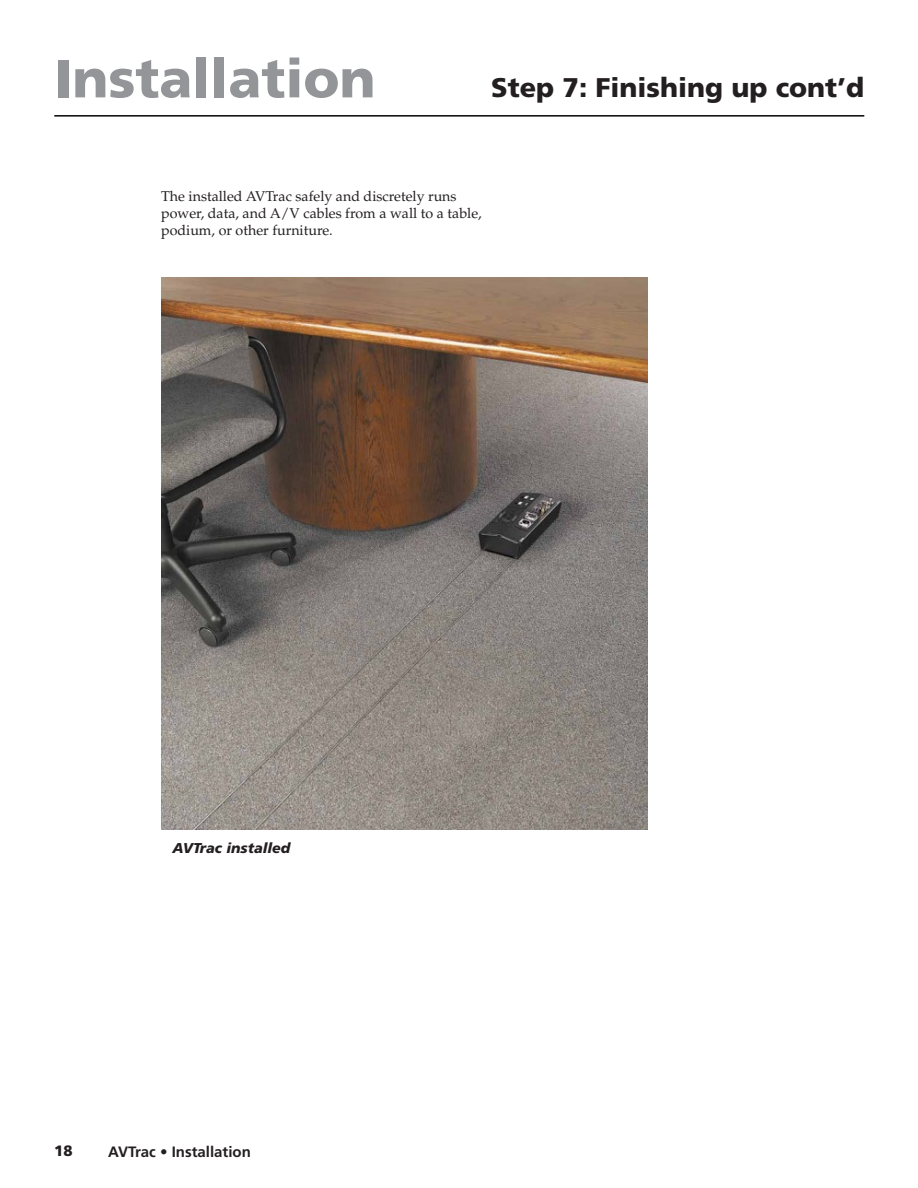
<style>
.page{position:relative;width:918px;height:1188px;background:#fff}
.page>*{position:absolute;margin:0;border:0;box-sizing:border-box;transform-origin:0 0}
.Stage_heading_level2{font:900 54px "Frutiger";color:#939598}
.Stage_Heading_Level{font:900 27px "Frutiger";color:#231f20}
.Footer_Left_-_large{font:700 15px "Frutiger";color:#231f20}
.Page_number_left_-_l{font:900 15px "Frutiger";color:#231f20}
.Body_text_indent_-_I{font:14.25px/17.1px "Palatino";color:#231f20}
.Figure_title_-_lg_ma{font:italic 900 14.25px "Frutiger";color:#231f20}
</style>
<div class="page">
<hr style="left:54px;top:115px;width:810px;height:2px;background:#040503">
<img style="left:161px;top:278px;width:486px;height:551px">
<p class="Stage_heading_level2" style="left:54px;top:46px;width:323px">Installation</p>
<p class="Stage_Heading_Level" style="left:491px;top:71px;width:375px">Step 7: Finishing up cont’d</p>
<p class="Body_text_indent_-_I" style="left:161px;top:188px;width:322px">The installed AVTrac safely and discretely runs power, data, and A/V cables from a wall to a table, podium, or other furniture.</p>
<p class="Figure_title_-_lg_ma" style="left:173px;top:839px;width:119px">AVTrac installed</p>
<p class="Page_number_left_-_l" style="left:54px;top:1141px;width:20px">18</p>
<p class="Footer_Left_-_large" style="left:108px;top:1143px;width:144px">AVTrac • Installation</p>
</div>
